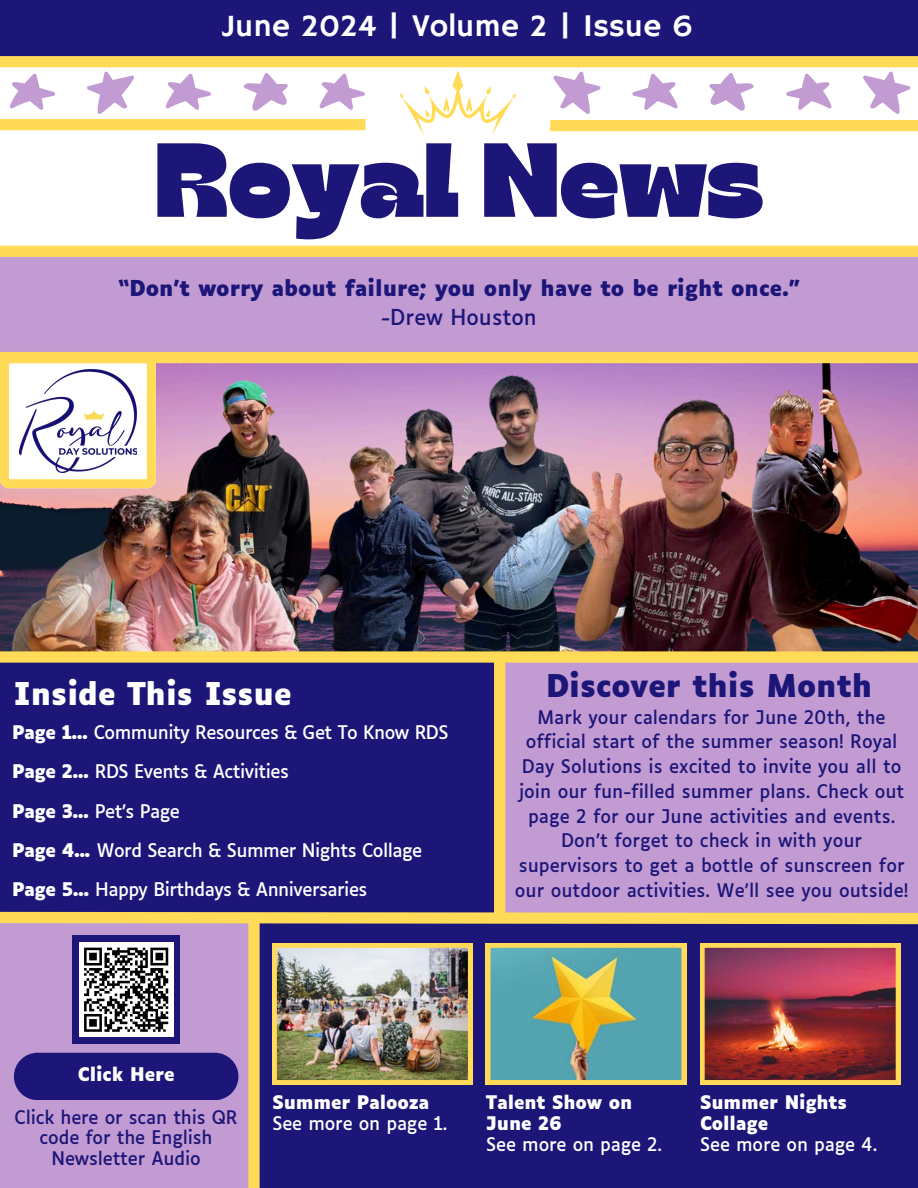
<style>
.page{position:relative;width:918px;height:1188px;background:#fff}
.page>*{position:absolute;margin:0;border:0;box-sizing:border-box;transform-origin:0 0}
.t1{font:105px "Gulfs Display";color:#1c1678}
.t2{font:31.5px "Hammersmith One";color:#fff}
.t3{font:700 30px "Luciole";color:#1c1678}
.t4{font:700 30px "Luciole";color:#fff}
.t5{font:700 21px/29.2px "Luciole";color:#1c1678;text-align:center}
.t6{font:18px/24.8px "Luciole";color:#1c1678;text-align:center}
.t7{font:18px "Luciole";letter-spacing:-.03em;color:#fff}
.t8{font:700 18px/21.3px "Luciole";letter-spacing:-.01em;color:#fff}
.t9{font:18px "Luciole";letter-spacing:-.01em;color:#fff}
.s1{font-weight:400}
.s2{font-weight:700}
</style>
<div class="page">
<svg style="left:400px;top:70px;width:116px;height:65px"></svg>
<div style="left:550px;top:120px;width:368px;height:11px;background:#ffdb58"></div>
<div style="left:0;top:119px;width:366px;height:11px;background:#ffdb58"></div>
<img style="left:526px;top:363px;width:185px;height:288px">
<img style="left:561px;top:382px;width:266px;height:269px">
<img style="left:745px;top:363px;width:173px;height:286px">
<img style="left:156px;top:363px;width:370px;height:288px">
<div style="left:0;top:657px;width:500px;height:261px;background:#1c1678"></div>
<div style="left:499px;top:657px;width:419px;height:261px;background:#c39bd3"></div>
<div style="left:254px;top:919px;width:664px;height:269px;background:#1c1678"></div>
<div style="left:0;top:918px;width:254px;height:270px;background:#c39bd3"></div>
<div style="left:0;top:250px;width:918px;height:108px;background:#c39bd3"></div>
<div style="left:72px;top:936px;width:108px;height:108px;background:#1c1678"></div>
<svg style="left:0;top:906px;width:918px;height:19px"></svg>
<svg style="left:0;top:363px;width:156px;height:103px"></svg>
<div style="left:0;top:352px;width:918px;height:11px;background:#ffdb58"></div>
<img style="left:0;top:466px;width:318px;height:185px">
<div style="left:0;top:651px;width:918px;height:12px;background:#ffdb58"></div>
<div style="left:494px;top:652px;width:11px;height:269px;background:#ffdb58"></div>
<div style="left:248px;top:917px;width:12px;height:271px;background:#ffdb58"></div>
<img style="left:272px;top:943px;width:200px;height:142px">
<img style="left:20px;top:369px;width:117px;height:104px">
<div style="left:0;top:246px;width:918px;height:11px;background:#ffdb58"></div>
<div style="left:0;top:0;width:918px;height:62px;background:#1c1678"></div>
<svg style="left:87px;top:71px;width:48px;height:43px"></svg>
<svg style="left:165px;top:73px;width:46px;height:37px"></svg>
<svg style="left:243px;top:73px;width:45px;height:38px"></svg>
<svg style="left:319px;top:73px;width:46px;height:37px"></svg>
<svg style="left:9px;top:73px;width:46px;height:37px"></svg>
<svg style="left:553px;top:71px;width:48px;height:43px"></svg>
<svg style="left:632px;top:73px;width:46px;height:37px"></svg>
<svg style="left:709px;top:73px;width:45px;height:38px"></svg>
<svg style="left:786px;top:73px;width:46px;height:37px"></svg>
<svg style="left:863px;top:71px;width:47px;height:43px"></svg>
<div style="left:0;top:56px;width:918px;height:11px;background:#ffdb58"></div>
<img style="left:700px;top:943px;width:200px;height:142px">
<svg style="left:486px;top:943px;width:200px;height:142px;background:#80ad92"></svg>
<div style="left:79px;top:943px;width:94px;height:94px;background:#fff"></div>
<svg style="left:84px;top:947px;width:85px;height:85px"></svg>
<div style="left:14px;top:1053px;width:224px;height:47px;background:#1c1678;border-radius:24px"></div>
<p class="t2" style="left:222px;top:8px;width:473px">June 2024 | Volume 2 | Issue 6</p>
<h3 class="t1" style="left:155px;top:112px;width:610px">Royal News</h3>
<p class="t5" style="left:118px;top:275px;width:683px">“Don’t worry about failure; you only have to be right once.” <span class="s1">-Drew Houston</span></p>
<p class="t4" style="left:14px;top:681px;width:279px">Inside This Issue</p>
<p class="t7" style="left:12px;top:725px;width:438px"><span class="s2">Page 1...</span> Community Resources &amp; Get To Know RDS</p>
<h1 class="t7" style="left:12px;top:764px;width:278px"><span class="s2">Page 2...</span> RDS Events &amp; Activities</h1>
<p class="t7" style="left:12px;top:803px;width:169px"><span class="s2">Page 3...</span> Pet’s Page</p>
<h4 class="t7" style="left:12px;top:843px;width:412px"><span class="s2">Page 4...</span> Word Search &amp; Summer Nights Collage</h4>
<p class="t7" style="left:12px;top:882px;width:357px"><span class="s2">Page 5...</span> Happy Birthdays &amp; Anniversaries</p>
<p class="t3" style="left:546px;top:674px;width:328px">Discover this Month</p>
<p class="t6" style="left:515px;top:706px;width:395px">Mark your calendars for June 20th, the official start of the summer season! Royal Day Solutions is excited to invite you all to join our fun-filled summer plans. Check out page 2 for our June activities and events.<br>Don’t forget to check in with your supervisors to get a bottle of sunscreen for our outdoor activities. We’ll see you outside!</p>
<p class="t8" style="left:78px;top:1065px;width:98px">Click Here</p>
<p class="t6" style="left:15px;top:1109px;width:225px;line-height:20.2px">Click here or scan this QR code for the English<br>Newsletter Audio</p>
<p class="t8" style="left:272px;top:1093px;width:159px">Summer Palooza</p>
<p class="t9" style="left:272px;top:1116px;width:177px">See more on page 1.</p>
<p class="t8" style="left:486px;top:1093px;width:148px">Talent Show on</p>
<p class="t8" style="left:486px;top:1114px;width:77px">June 26</p>
<p class="t9" style="left:486px;top:1137px;width:177px">See more on page 2.</p>
<h2 class="t8" style="left:700px;top:1093px;width:148px">Summer Nights<br>Collage</h2>
<p class="t9" style="left:700px;top:1137px;width:179px">See more on page 4.</p>
</div>
